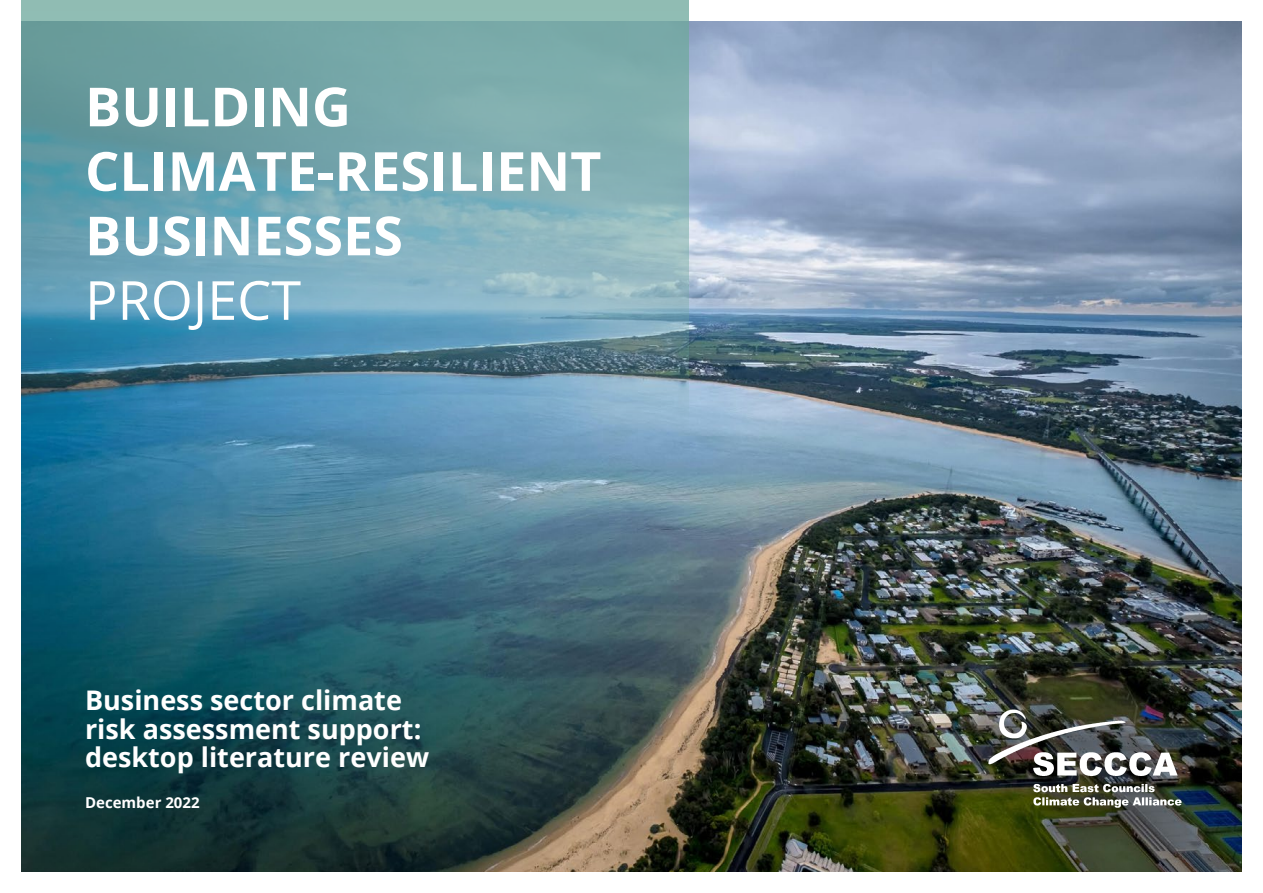
<style>
.page{position:relative;width:1263px;height:893px;background:#fff}
.page>*{position:absolute;margin:0;border:0;box-sizing:border-box;transform-origin:0 0}
.t1{font:700 53.85px/64.5px "Open Sans";color:#fff}
.t2{font:700 27px/28.5px "Open Sans";color:#fff}
.t3{font:700 15px "Open Sans";color:#fff}
.s1{font-weight:400}
</style>
<div class="page">
<img style="left:21px;top:21px;width:1221px;height:851px">
<img style="left:979px;top:699px;width:220px;height:121px">
<svg style="left:21px;top:0;width:668px;height:438px;background:#6da1af"></svg>
<p class="t1" style="left:85px;top:73px;width:518px">BUILDING<br>CLIMATE-RESILIENT<br>BUSINESSES<br><span class="s1">PROJECT</span></p>
<p class="t2" style="left:85px;top:685px;width:346px">Business sector climate risk assessment support: desktop literature review</p>
<p class="t3" style="left:85px;top:792px;width:116px">December 2022</p>
</div>
